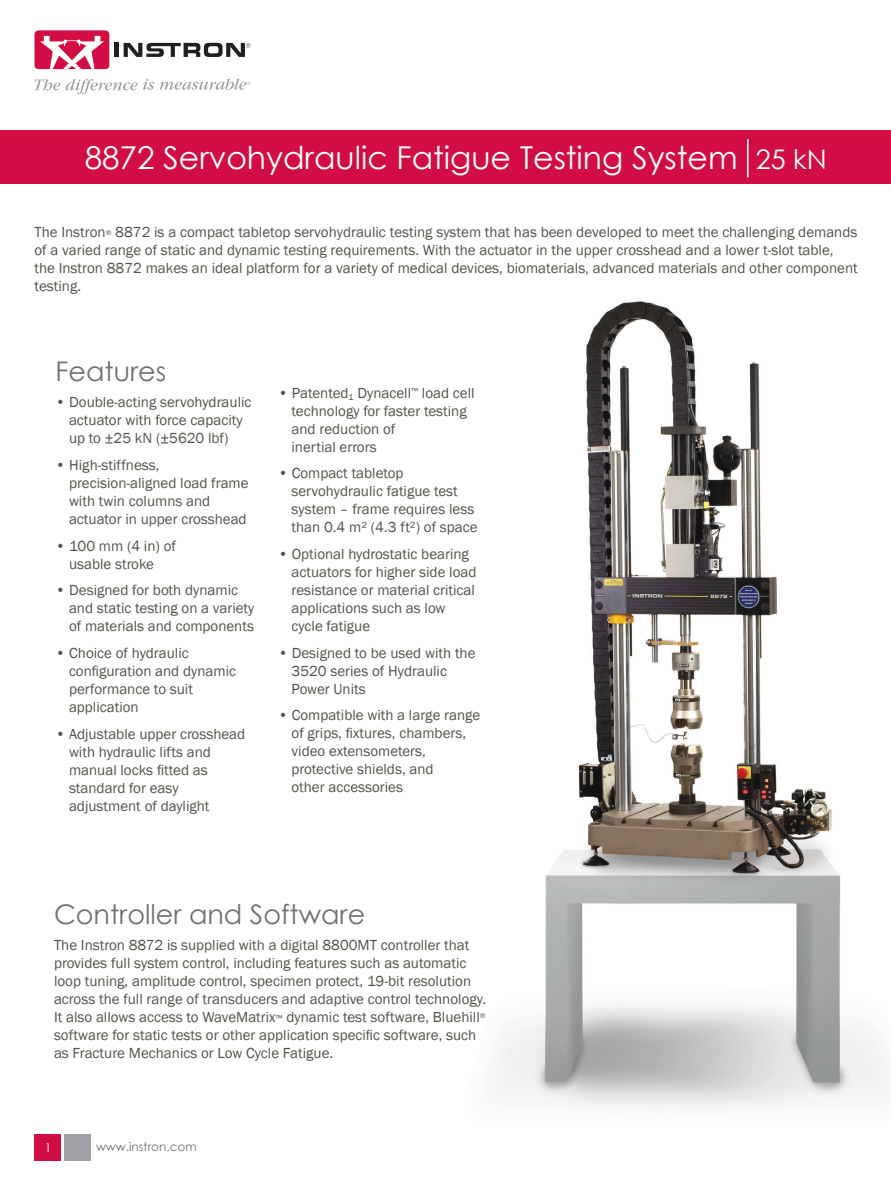
<style>
.page{position:relative;width:891px;height:1188px;background:#fff}
.page>*{position:absolute;margin:0;border:0;box-sizing:border-box;transform-origin:0 0}
.t1{font:31.5px "Century Gothic";color:#fff}
.t2{font:27px "Century Gothic";color:#717074}
.Body{font:15px/18px "Franklin Gothic";color:#535249}
.t3{font:12px "Century Gothic";color:#717074}
.t4{font:12px "Century Gothic";color:#fff}
.s1{font-size:27px}
.s2{font-size:7.5px}
.s3{font-size:9px}
</style>
<div class="page">
<div style="left:34px;top:1134px;width:28px;height:27px;background:#d20d44"></div>
<div style="left:64px;top:1134px;width:27px;height:27px;background:#a1a1a5"></div>
<img style="left:494px;top:301px;width:396px;height:807px">
<div style="left:0;top:130px;width:891px;height:54px;background:#d20d44"></div>
<hr style="left:747px;top:139px;width:1px;height:38px;background:#fff">
<hr style="left:115px;top:43px;width:4px;height:14px;background:#231f20">
<svg style="left:124px;top:43px;width:127px;height:14px"></svg>
<div style="left:35px;top:30px;width:74px;height:39px;background:#d20d44;border-radius:4px"></div>
<svg style="left:40px;top:36px;width:64px;height:33px"></svg>
<svg style="left:35px;top:79px;width:25px;height:11px"></svg>
<svg style="left:66px;top:79px;width:88px;height:15px"></svg>
<svg style="left:160px;top:78px;width:91px;height:12px"></svg>
<p class="t1" style="left:85px;top:135px;width:744px">8872 Servohydraulic Fatigue Testing System <span class="s1">25 kN</span></p>
<p class="Body" style="left:34px;top:224px;width:825px">The Instron<span class="s2">®</span> 8872 is a compact tabletop servohydraulic testing system that has been developed to meet the challenging demands of a varied range of static and dynamic testing requirements. With the actuator in the upper crosshead and a lower t-slot table, the Instron 8872 makes an ideal platform for a variety of medical devices, biomaterials, advanced materials and other component testing.</p>
<p class="t2" style="left:56px;top:352px;width:112px">Features</p>
<p class="Body" style="left:69px;top:394px;width:184px;text-indent:-14px">• Double-acting servohydraulic actuator with force capacity up to ±25 kN (±5620 lbf)</p>
<p class="Body" style="left:69px;top:456px;width:181px;text-indent:-14px">• High-stiffness, precision-aligned load frame with twin columns and actuator in upper crosshead</p>
<p class="Body" style="left:56px;top:537px;width:122px;text-align:center">• 100 mm (4 in) of usable stroke</p>
<p class="Body" style="left:69px;top:582px;width:187px;text-indent:-14px">• Designed for both dynamic and static testing on a variety of materials and components</p>
<p class="Body" style="left:69px;top:644px;width:169px;text-indent:-14px">• Choice of hydraulic configuration and dynamic performance to suit application</p>
<p class="Body" style="left:69px;top:725px;width:178px;text-indent:-14px">• Adjustable upper crosshead with hydraulic lifts and manual locks fitted as standard for easy adjustment of daylight</p>
<p class="Body" style="left:292px;top:384px;width:185px;text-indent:-14px">• Patented<sub>1</sub> Dynacell<sup>™</sup> load cell technology for faster testing and reduction of<br>inertial errors</p>
<p class="Body" style="left:292px;top:465px;width:188px;text-indent:-14px">• Compact tabletop servohydraulic fatigue test system – frame requires less than 0.4 m² (4.3 ft²) of space</p>
<p class="Body" style="left:292px;top:545px;width:186px;text-indent:-14px">• Optional hydrostatic bearing actuators for higher side load resistance or material critical applications such as low cycle fatigue</p>
<p class="Body" style="left:292px;top:644px;width:185px;text-indent:-14px">• Designed to be used with the<br>3520 series of Hydraulic<br>Power Units</p>
<p class="Body" style="left:292px;top:707px;width:190px;text-indent:-14px">• Compatible with a large range of grips, fixtures, chambers, video extensometers, protective shields, and<br>other accessories</p>
<p class="t2" style="left:54px;top:895px;width:313px">Controller and Software</p>
<p class="Body" style="left:54px;top:937px;width:434px">The Instron 8872 is supplied with a digital 8800MT controller that provides full system control, including features such as automatic loop tuning, amplitude control, specimen protect, 19-bit resolution across the full range of transducers and adaptive control technology.<br>It also allows access to WaveMatrix<span class="s3">™</span> dynamic test software, Bluehill<sup>® </sup>software for static tests or other application specific software, such as Fracture Mechanics or Low Cycle Fatigue.</p>
<p class="t4" style="left:45px;top:1139px;width:8px">1</p>
<p class="t3" style="left:96px;top:1138px;width:102px">www.instron.com</p>
</div>
